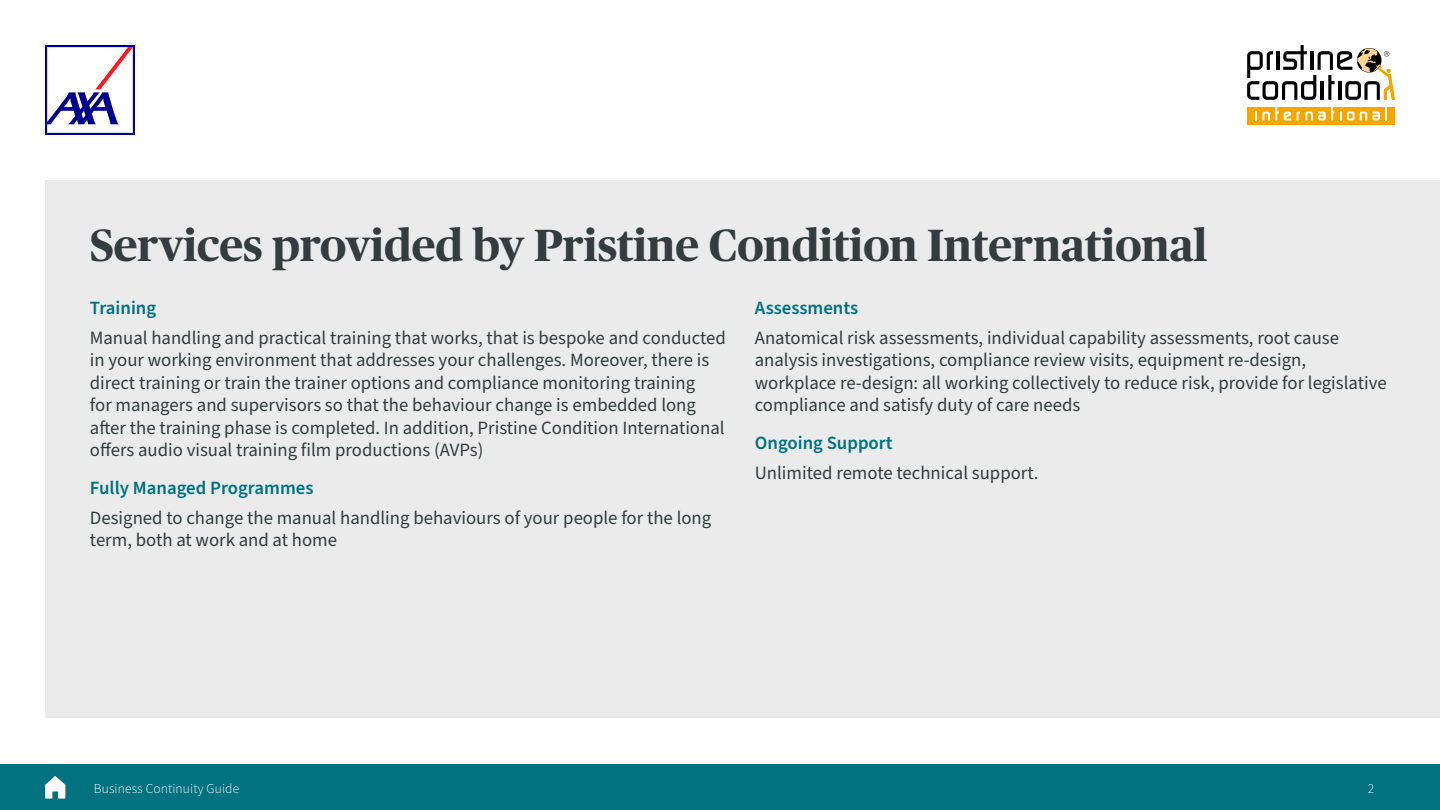
<style>
.page{position:relative;width:1440px;height:810px;background:#fff}
.page>*{position:absolute;margin:0;border:0;box-sizing:border-box;transform-origin:0 0}
.t1{font:700 45px "Publico Headline";color:#343c3d}
.t2{font:18.75px/22.5px "Source Sans Pro";color:#343c3d}
.t3{font:600 18.75px "Source Sans Pro";color:#027180}
.t4{font:300 13.5px "Source Sans Pro";letter-spacing:.01em;color:#fff}
</style>
<div class="page">
<div style="left:0;top:765px;width:1440px;height:45px;background:#027180"></div>
<svg style="left:45px;top:776px;width:20px;height:23px"></svg>
<svg style="left:45px;top:45px;width:90px;height:90px"></svg>
<div style="left:45px;top:180px;width:1395px;height:538px;background:#ebebeb"></div>
<svg style="left:1247px;top:45px;width:148px;height:55px"></svg>
<div style="left:1247px;top:107px;width:148px;height:18px;background:#f7a600"></div>
<svg style="left:1255px;top:107px;width:36px;height:14px"></svg>
<svg style="left:1297px;top:107px;width:37px;height:14px"></svg>
<svg style="left:1340px;top:107px;width:47px;height:14px"></svg>
<h1 class="t1" style="left:90px;top:213px;width:1119px">Services provided by Pristine Condition International</h1>
<p class="t3" style="left:90px;top:295px;width:68px">Training</p>
<p class="t2" style="left:90px;top:327px;width:637px">Manual handling and practical training that works, that is bespoke and conducted in your working environment that addresses your challenges. Moreover, there is direct training or train the trainer options and compliance monitoring training<br>for managers and supervisors so that the behaviour change is embedded long after the training phase is completed. In addition, Pristine Condition International offers audio visual training film productions (AVPs)</p>
<p class="t3" style="left:90px;top:475px;width:225px">Fully Managed Programmes</p>
<p class="t2" style="left:90px;top:507px;width:623px">Designed to change the manual handling behaviours of your people for the long term, both at work and at home</p>
<p class="t3" style="left:755px;top:295px;width:105px">Assessments</p>
<p class="t2" style="left:755px;top:327px;width:633px">Anatomical risk assessments, individual capability assessments, root cause analysis investigations, compliance review visits, equipment re-design, workplace re-design: all working collectively to reduce risk, provide for legislative compliance and satisfy duty of care needs</p>
<p class="t3" style="left:755px;top:430px;width:139px">Ongoing Support</p>
<p class="t2" style="left:755px;top:462px;width:285px">Unlimited remote technical support.</p>
<p class="t4" style="left:94px;top:779px;width:147px">Business Continuity Guide</p>
<p class="t4" style="left:1368px;top:779px;width:8px">2</p>
</div>
